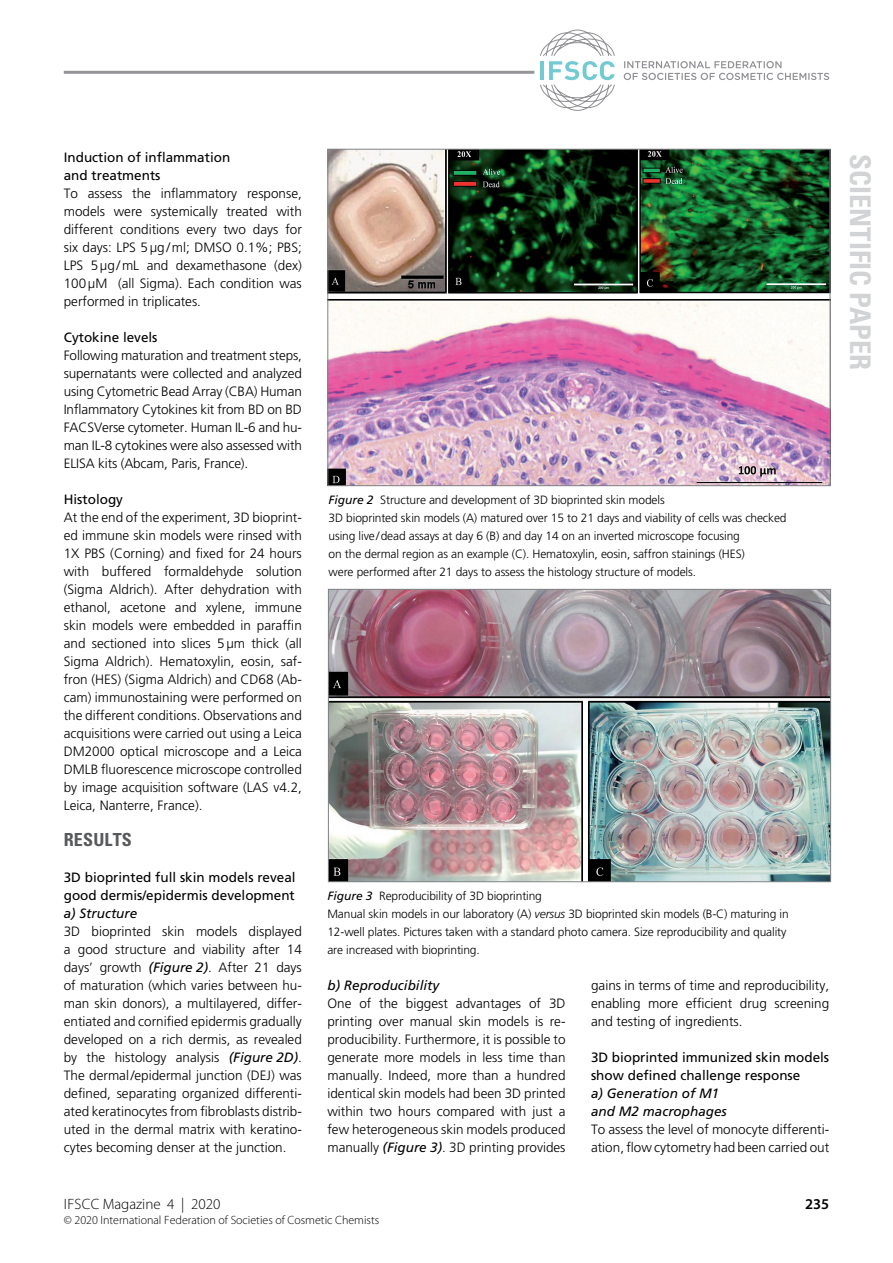
<style>
.page{position:relative;width:893px;height:1263px;background:#fff}
.page>*{position:absolute;margin:0;border:0;box-sizing:border-box;transform-origin:0 0}
.t1{font:700 condensed 28.5px "Univers";color:#d1d3d4}
.t2{font:700 condensed 18px "Univers";letter-spacing:.01em;color:#58595b}
.t3{font:300 15px "Myriad Pro";color:#000}
.t4{font:600 15px "Myriad Pro";color:#000}
.t5{font:300 13.5px/18px "Frutiger";color:#000;text-align:justify}
.t6{font:13.5px/18px "Frutiger";color:#000}
.t7{font:italic 13.5px/18px "Frutiger";color:#000}
.t8{font:300 12px/18px "Frutiger";letter-spacing:-.01em;color:#000}
.t9{font:300 12px "Myriad Pro";color:#000}
.s1{font-weight:400;font-style:italic}
.s2{font-style:italic}
</style>
<div class="page">
<svg style="left:540px;top:30px;width:75px;height:81px"></svg>
<svg style="left:624px;top:61px;width:205px;height:19px"></svg>
<hr style="left:64px;top:71px;width:470px;height:3px;background:#939598">
<img style="left:329px;top:151px;width:499px;height:333px">
<img style="left:330px;top:591px;width:499px;height:289px">
<div style="left:328px;top:589px;width:503px;height:293px;border:1px solid #808285"></div>
<p class="t6" style="left:64px;top:148px;width:168px">Induction of inflammation and treatments</p>
<p class="t5" style="left:64px;top:184px;width:240px">To assess the inflammatory response, models were systemically treated with different conditions every two days for six days: LPS 5µg/ml; DMSO 0.1%; PBS; LPS 5µg/mL and dexamethasone (dex)<br>100µM (all Sigma). Each condition was performed in triplicates.</p>
<p class="t6" style="left:64px;top:328px;width:95px">Cytokine levels</p>
<p class="t5" style="left:64px;top:346px;width:240px">Following maturation and treatment steps, supernatants were collected and analyzed using Cytometric Bead Array (CBA) Human Inflammatory Cytokines kit from BD on BD FACSVerse cytometer. Human IL-6 and hu&shy;man IL-8 cytokines were also assessed with ELISA kits (Abcam, Paris, France).</p>
<p class="t6" style="left:64px;top:490px;width:61px">Histology</p>
<p class="t5" style="left:64px;top:508px;width:240px">At the end of the experiment, 3D bioprint&shy;ed immune skin models were rinsed with 1X PBS (Corning) and fixed for 24 hours with buffered formaldehyde solution (Sigma Aldrich). After dehydration with ethanol, acetone and xylene, immune skin models were embedded in paraffin and sectioned into slices 5µm thick (all Sigma Aldrich). Hematoxylin, eosin, saf&shy;fron (HES) (Sigma Aldrich) and CD68 (Ab&shy;cam) immunostaining were performed on the different conditions. Observations and acquisitions were carried out using a Leica DM2000 optical microscope and a Leica DMLB fluorescence microscope controlled by image acquisition software (LAS v4.2, Leica, Nanterre, France).</p>
<h2 class="t2" style="left:64px;top:829px;width:70px">RESULTS</h2>
<p class="t6" style="left:64px;top:868px;width:233px">3D bioprinted full skin models reveal good dermis/epidermis development</p>
<p class="t7" style="left:64px;top:904px;width:75px">a) Structure</p>
<p class="t5" style="left:64px;top:922px;width:240px">3D bioprinted skin models displayed a good structure and viability after 14 days’ growth <span class="s1">(Figure 2)</span>. After 21 days of maturation (which varies between hu&shy;man skin donors), a multilayered, differ&shy;entiated and cornified epidermis gradually developed on a rich dermis, as revealed by the histology analysis <span class="s1">(Figure 2D)</span>.<br>The dermal/epidermal junction (DEJ) was defined, separating organized differenti&shy;ated keratinocytes from fibroblasts distrib&shy;uted in the dermal matrix with keratino&shy;cytes becoming denser at the junction.</p>
<p class="t8" style="left:329px;top:491px;width:459px"><span class="s1">Figure 2</span> Structure and development of 3D bioprinted skin models<br>3D bioprinted skin models (A) matured over 15 to 21 days and viability of cells was checked using live/dead assays at day 6 (B) and day 14 on an inverted microscope focusing<br>on the dermal region as an example (C). Hematoxylin, eosin, saffron stainings (HES)<br>were performed after 21 days to assess the histology structure of models.</p>
<p class="t8" style="left:327px;top:887px;width:463px"><span class="s1">Figure 3</span> Reproducibility of 3D bioprinting<br>Manual skin models in our laboratory (A) <span class="s2">versus</span> 3D bioprinted skin models (B-C) maturing in 12-well plates. Pictures taken with a standard photo camera. Size reproducibility and quality are increased with bioprinting.</p>
<p class="t7" style="left:327px;top:976px;width:113px">b) Reproducibility</p>
<p class="t5" style="left:327px;top:994px;width:240px">One of the biggest advantages of 3D printing over manual skin models is re&shy;producibility. Furthermore, it is possible to generate more models in less time than manually. Indeed, more than a hundred identical skin models had been 3D printed within two hours compared with just a few heterogeneous skin models produced manually <span class="s1">(Figure 3)</span>. 3D printing provides</p>
<p class="t5" style="left:591px;top:976px;width:240px">gains in terms of time and reproducibility, enabling more efficient drug screening and testing of ingredients.</p>
<p class="t6" style="left:591px;top:1048px;width:240px">3D bioprinted immunized skin models show defined challenge response</p>
<p class="t7" style="left:591px;top:1084px;width:137px">a) Generation of M1 and M2 macrophages</p>
<p class="t5" style="left:591px;top:1120px;width:240px">To assess the level of monocyte differenti&shy;ation, flow cytometry had been carried out</p>
<p class="t3" style="left:64px;top:1196px;width:158px">IFSCC Magazine 4 | 2020</p>
<p class="t4" style="left:805px;top:1195px;width:26px">235</p>
<p class="t9" style="left:64px;top:1214px;width:317px">© 2020 International Federation of Societies of Cosmetic Chemists</p>
<h1 class="t1" style="left:878px;top:154px;width:217px;rotate:90deg">SCIENTIFIC PAPER</h1>
</div>
